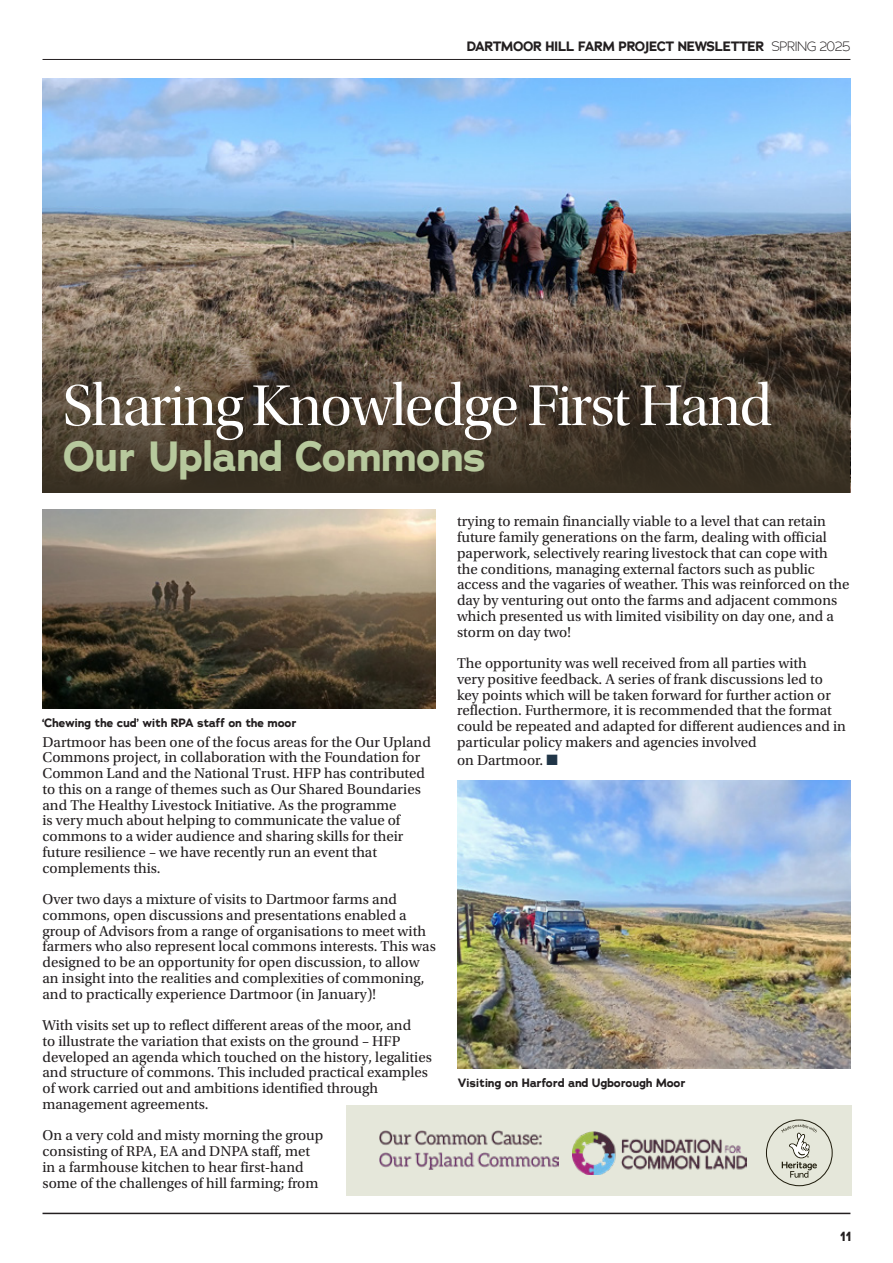
<style>
.page{position:relative;width:893px;height:1263px;background:#fff}
.page>*{position:absolute;margin:0;border:0;box-sizing:border-box;transform-origin:0 0}
.t1{font:60px "Utopia Std Disp";letter-spacing:-.02em;color:#fff}
.t2{font:700 42px "Adrianna";letter-spacing:-.02em;color:#b7c99d}
.t3{font:15px/15.8px "Utopia Std";color:#231f20}
.t4{font:700 13.5px "Adrianna";letter-spacing:-.03em;color:#231f20}
.t5{font:700 12px "Adrianna";letter-spacing:-.02em;color:#231f20}
.s1{font-weight:300}
.s2{color:#203547}
</style>
<div class="page">
<img style="left:43px;top:79px;width:807px;height:234px">
<svg style="left:43px;top:313px;width:807px;height:180px;background:#504335"></svg>
<img style="left:43px;top:509px;width:393px;height:200px">
<img style="left:457px;top:781px;width:393px;height:288px">
<div style="left:347px;top:1105px;width:505px;height:90px;background:#e5e7da"></div>
<img style="left:379px;top:1130px;width:179px;height:40px">
<svg style="left:766px;top:1119px;width:67px;height:67px"></svg>
<img style="left:573px;top:1131px;width:173px;height:43px">
<hr style="left:43px;top:1213px;width:807px;height:1px;background:#231f20">
<hr style="left:43px;top:59px;width:807px;height:1px;background:#231f20">
<p class="t4" style="left:467px;top:38px;width:385px">DARTMOOR HILL FARM PROJECT NEWSLETTER <span class="s1">SPRING 2025</span></p>
<p class="t1" style="left:63px;top:374px;width:711px">Sharing Knowledge First Hand</p>
<p class="t2" style="left:63px;top:429px;width:425px">Our Upland Commons</p>
<p class="t5" style="left:42px;top:714px;width:257px">‘Chewing the cud’ with RPA staff on the moor</p>
<p class="t3" style="left:43px;top:734px;width:390px">Dartmoor has been one of the focus areas for the Our Upland Commons project, in collaboration with the Foundation for Common Land and the National Trust. HFP has contributed to this on a range of themes such as Our Shared Boundaries and The Healthy Livestock Initiative. As the programme<br>is very much about helping to communicate the value of commons to a wider audience and sharing skills for their future resilience – we have recently run an event that complements this.</p>
<p class="t3" style="left:43px;top:892px;width:395px">Over two days a mixture of visits to Dartmoor farms and commons, open discussions and presentations enabled a group of Advisors from a range of organisations to meet with farmers who also represent local commons interests. This was designed to be an opportunity for open discussion, to allow an insight into the realities and complexities of commoning, and to practically experience Dartmoor (in January)!</p>
<p class="t3" style="left:43px;top:1018px;width:391px">With visits set up to reflect different areas of the moor, and<br>to illustrate the variation that exists on the ground – HFP developed an agenda which touched on the history, legalities and structure of commons. This included practical examples of work carried out and ambitions identified through management agreements.</p>
<p class="t3" style="left:43px;top:1128px;width:282px">On a very cold and misty morning the group consisting of RPA, EA and DNPA staff, met in a farmhouse kitchen to hear first-hand some of the challenges of hill farming; from</p>
<p class="t3" style="left:457px;top:514px;width:394px">trying to remain financially viable to a level that can retain future family generations on the farm, dealing with official paperwork, selectively rearing livestock that can cope with the conditions, managing external factors such as public access and the vagaries of weather. This was reinforced on the day by venturing out onto the farms and adjacent commons which presented us with limited visibility on day one, and a storm on day two!</p>
<p class="t3" style="left:457px;top:656px;width:390px">The opportunity was well received from all parties with<br>very positive feedback. A series of frank discussions led to key points which will be taken forward for further action or reflection. Furthermore, it is recommended that the format could be repeated and adapted for different audiences and in particular policy makers and agencies involved</p>
<p class="t3" style="left:457px;top:752px;width:102px">on Dartmoor. <span class="s2">■</span></p>
<p class="t5" style="left:458px;top:1074px;width:230px">Visiting on Harford and Ugborough Moor</p>
<p class="t4" style="left:840px;top:1228px;width:14px">11</p>
</div>
